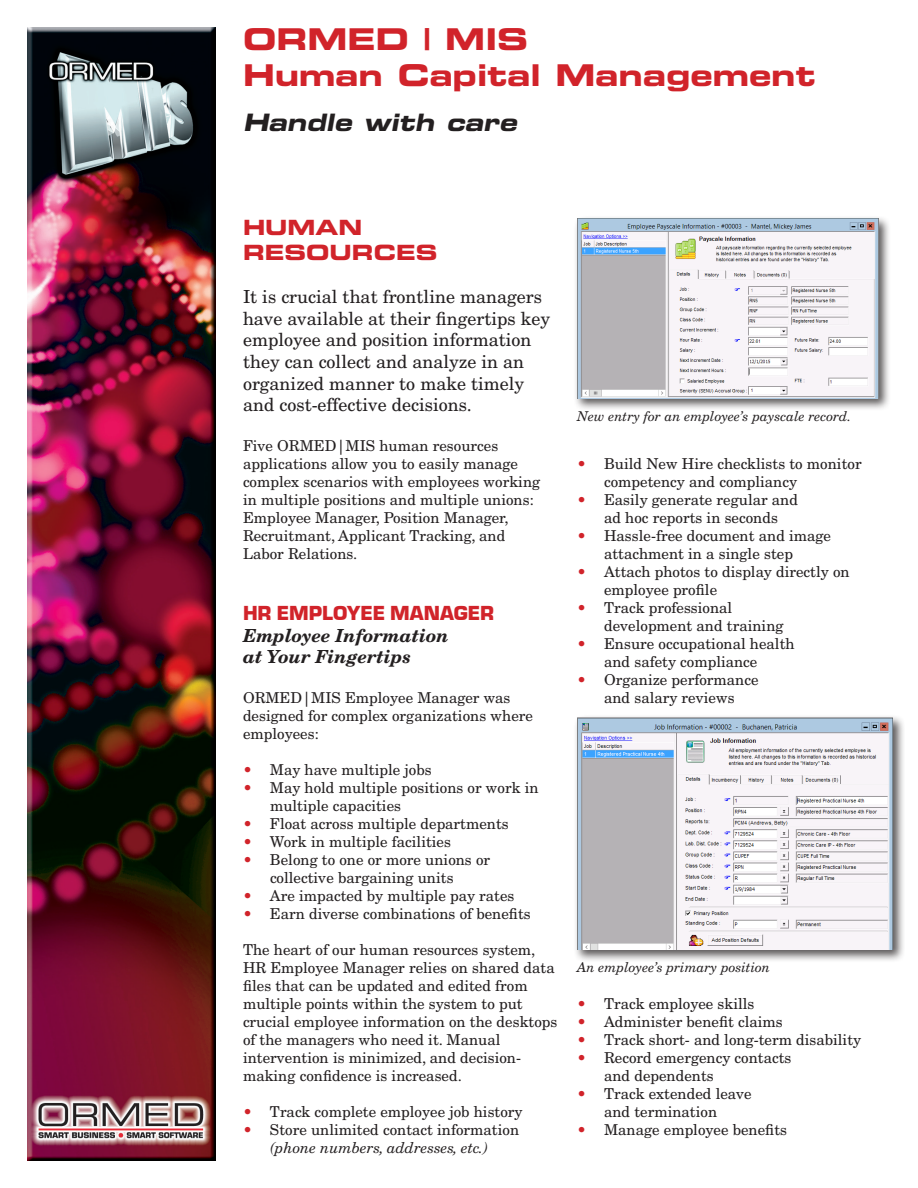
<style>
.page{position:relative;width:918px;height:1188px;background:#fff}
.page>*{position:absolute;margin:0;border:0;box-sizing:border-box;transform-origin:0 0}
.t1{font:30px "Eurostile Bold Extended Two";color:#d1232a}
.t2{font:italic 24px "Eurostile Bold Extended Two";color:#231f20}
.Body_Para{font:900 21px "Eurostar";color:#d1232a}
.Body_Para-2{font:21px/25.2px "Eurostile Bold Extended Two";color:#d1232a}
.Body_Para-3{font:18px/21.6px "New Century Schlbk";color:#231f20}
.t3{font:italic 700 18px/21.6px "New Century Schlbk";color:#231f20}
.Bullet_List_Blk_Text{font:15px/18px "New Century Schlbk";color:#231f20}
.Body_Para-4{font:15px/18px "New Century Schlbk";color:#231f20}
.Bullet_List_Blk_Text-2{font:italic 13.5px "New Century Schlbk";color:#231f20}
.s1{color:#d1232a}
.s2{font-style:italic}
</style>
<div class="page">
<img style="left:27px;top:27px;width:189px;height:1134px">
<div style="left:574px;top:215px;width:318px;height:196px;background:#231f20;opacity:.75"></div>
<img style="left:577px;top:218px;width:302px;height:180px">
<div style="left:574px;top:714px;width:331px;height:249px;background:#231f20;opacity:.75"></div>
<img style="left:577px;top:718px;width:315px;height:232px">
<p class="t1" style="left:243px;top:18px;width:287px">ORMED | MIS</p>
<p class="t1" style="left:243px;top:54px;width:574px">Human Capital Management</p>
<p class="t2" style="left:243px;top:106px;width:281px">Handle with care</p>
<p class="Body_Para-2" style="left:243px;top:214px;width:196px">HUMAN<br>RESOURCES</p>
<p class="Body_Para-3" style="left:243px;top:286px;width:309px">It is crucial that frontline managers have available at their fingertips key employee and position information they can collect and analyze in an organized manner to make timely and cost-effective decisions.</p>
<p class="Body_Para-4" style="left:243px;top:436px;width:299px">Five ORMED|MIS human resources applications allow you to easily manage complex scenarios with employees working in multiple positions and multiple unions:<br>Employee Manager, Position Manager, Recruitmant, Applicant Tracking, and Labor Relations.</p>
<p class="Body_Para" style="left:243px;top:600px;width:253px">HR EMPLOYEE MANAGER</p>
<p class="t3" style="left:243px;top:624px;width:207px">Employee Information at Your Fingertips</p>
<p class="Body_Para-4" style="left:243px;top:688px;width:291px">ORMED|MIS Employee Manager was designed for complex organizations where employees:</p>
<p class="Bullet_List_Blk_Text" style="left:243px;top:760px;width:190px"><span class="s1">•</span> May have multiple jobs</p>
<p class="Bullet_List_Blk_Text" style="left:270px;top:778px;width:270px;text-indent:-27px"><span class="s1">•</span> May hold multiple positions or work in multiple capacities</p>
<p class="Bullet_List_Blk_Text" style="left:243px;top:814px;width:267px"><span class="s1">•</span> Float across multiple departments</p>
<p class="Bullet_List_Blk_Text" style="left:243px;top:832px;width:210px"><span class="s1">•</span> Work in multiple facilities</p>
<p class="Bullet_List_Blk_Text" style="left:270px;top:850px;width:222px;text-indent:-27px"><span class="s1">•</span> Belong to one or more unions or collective bargaining units</p>
<p class="Bullet_List_Blk_Text" style="left:243px;top:886px;width:273px"><span class="s1">•</span> Are impacted by multiple pay rates</p>
<p class="Bullet_List_Blk_Text" style="left:243px;top:904px;width:289px"><span class="s1">•</span> Earn diverse combinations of benefits</p>
<p class="Body_Para-4" style="left:243px;top:940px;width:316px">The heart of our human resources system, HR Employee Manager relies on shared data files that can be updated and edited from multiple points within the system to put crucial employee information on the desktops of the managers who need it. Manual intervention is minimized, and decision&shy;making confidence is increased.</p>
<p class="Bullet_List_Blk_Text" style="left:243px;top:1102px;width:281px"><span class="s1">•</span> Track complete employee job history</p>
<p class="Bullet_List_Blk_Text" style="left:243px;top:1120px;width:278px;text-align:center"><span class="s1">•</span> Store unlimited contact information <span class="s2">(phone numbers, addresses, etc.)</span></p>
<p class="Bullet_List_Blk_Text-2" style="left:577px;top:408px;width:276px">New entry for an employee’s payscale record.</p>
<p class="Bullet_List_Blk_Text" style="left:604px;top:454px;width:259px;text-indent:-27px"><span class="s1">•</span> Build New Hire checklists to monitor competency and compliancy</p>
<p class="Bullet_List_Blk_Text" style="left:577px;top:490px;width:222px;text-align:center"><span class="s1">•</span> Easily generate regular and ad hoc reports in seconds</p>
<p class="Bullet_List_Blk_Text" style="left:604px;top:526px;width:228px;text-indent:-27px"><span class="s1">•</span> Hassle-free document and image attachment in a single step</p>
<p class="Bullet_List_Blk_Text" style="left:604px;top:562px;width:247px;text-indent:-27px"><span class="s1">•</span> Attach photos to display directly on employee profile</p>
<p class="Bullet_List_Blk_Text" style="left:604px;top:598px;width:181px;text-indent:-27px"><span class="s1">•</span> Track professional development and training</p>
<p class="Bullet_List_Blk_Text" style="left:604px;top:634px;width:192px;text-indent:-27px"><span class="s1">•</span> Ensure occupational health and safety compliance</p>
<p class="Bullet_List_Blk_Text" style="left:577px;top:670px;width:183px;text-align:center"><span class="s1">•</span> Organize performance and salary reviews</p>
<p class="Bullet_List_Blk_Text-2" style="left:577px;top:959px;width:195px">An employee’s primary position</p>
<p class="Bullet_List_Blk_Text" style="left:577px;top:994px;width:179px"><span class="s1">•</span> Track employee skills</p>
<p class="Bullet_List_Blk_Text" style="left:577px;top:1012px;width:207px"><span class="s1">•</span> Administer benefit claims</p>
<p class="Bullet_List_Blk_Text" style="left:577px;top:1030px;width:286px"><span class="s1">•</span> Track short- and long-term disability</p>
<p class="Bullet_List_Blk_Text" style="left:604px;top:1048px;width:189px;text-indent:-27px"><span class="s1">•</span> Record emergency contacts and dependents</p>
<p class="Bullet_List_Blk_Text" style="left:577px;top:1084px;width:176px;text-align:center"><span class="s1">•</span> Track extended leave and termination</p>
<p class="Bullet_List_Blk_Text" style="left:577px;top:1120px;width:212px"><span class="s1">•</span> Manage employee benefits</p>
</div>
